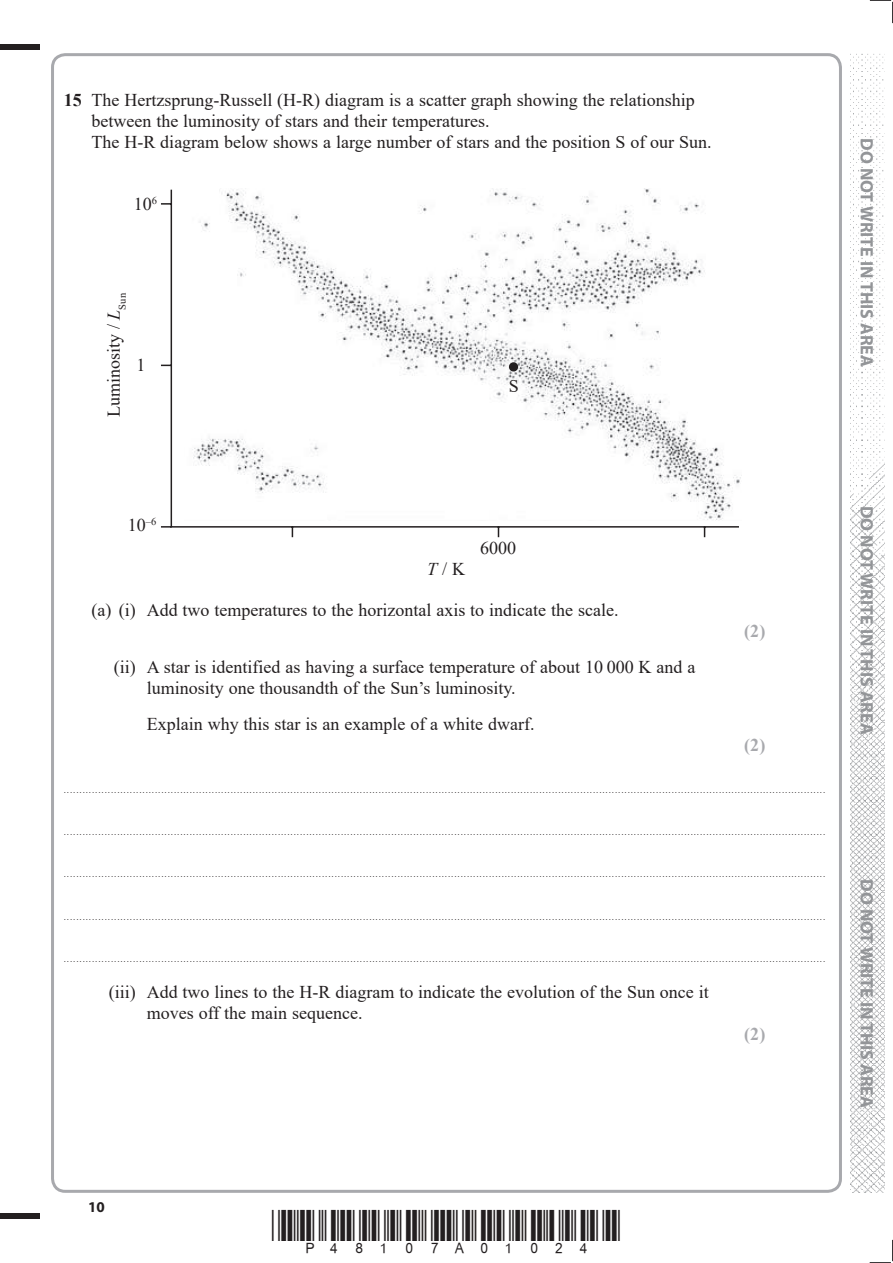
<style>
.page{position:relative;width:893px;height:1263px;background:#fff}
.page>*{position:absolute;margin:0;border:0;box-sizing:border-box;transform-origin:0 0}
.t1{font:18px/21px "Times New Roman";color:#231f20}
.t2{font:700 18px "Myriad Pro";color:#939598}
.t3{font:700 18px "Times New Roman";color:#a8a9ad}
.t4{font:700 15px "Myriad Pro";color:#231f20}
.t5{font:9px "Times New Roman";color:#231f20}
.s1{font-weight:700}
.s2{font-style:italic}
</style>
<div class="page">
<div style="left:0;top:44px;width:40px;height:5px;background:#231f20"></div>
<div style="left:0;top:1214px;width:40px;height:5px;background:#231f20"></div>
<svg style="left:870px;top:0;width:23px;height:23px"></svg>
<svg style="left:870px;top:1240px;width:23px;height:23px"></svg>
<img style="left:850px;top:53px;width:34px;height:1140px">
<svg style="left:161px;top:188px;width:579px;height:350px"></svg>
<div style="left:510px;top:363px;width:7px;height:8px;background:#231f20;border-radius:50%"></div>
<div style="left:509px;top:362px;width:9px;height:9px;border:2px solid #231f20;border-radius:50%"></div>
<h1 class="t1" style="left:91px;top:89px;width:622px;text-indent:-28px"><span class="s1">15</span> The Hertzsprung-Russell (H-R) diagram is a scatter graph showing the relationship between the luminosity of stars and their temperatures.<br>The H-R diagram below shows a large number of stars and the position S of our Sun.</h1>
<h1 class="t1" style="left:134px;top:193px;width:25px">10<sup>6</sup></h1>
<h1 class="t1" style="left:103px;top:417px;width:126px;rotate:-90deg">Luminosity / <span class="s2">L</span><sub>Sun</sub></h1>
<h1 class="t1" style="left:137px;top:353px;width:10px">1</h1>
<h1 class="t1" style="left:509px;top:375px;width:12px">S</h1>
<h1 class="t2" style="left:878px;top:138px;width:230px;rotate:90deg">DO NOT WRITE IN THIS AREA</h1>
<h1 class="t1" style="left:128px;top:514px;width:30px">10<sup>–6</sup></h1>
<h1 class="t1" style="left:427px;top:558px;width:39px"><span class="s2">T</span> / K</h1>
<h1 class="t1" style="left:480px;top:536px;width:37px">6000</h1>
<h1 class="t1" style="left:91px;top:599px;width:529px">(a) (i) Add two temperatures to the horizontal axis to indicate the scale.</h1>
<h1 class="t1" style="left:147px;top:655px;width:550px;text-indent:-33px">(ii) A star is identified as having a surface temperature of about 10 000 K and a luminosity one thousandth of the Sun’s luminosity.</h1>
<h1 class="t1" style="left:147px;top:712px;width:389px">Explain why this star is an example of a white dwarf.</h1>
<h1 class="t3" style="left:744px;top:618px;width:23px">(2)</h1>
<h1 class="t3" style="left:744px;top:732px;width:23px">(2)</h1>
<p class="t5" style="left:64px;top:783px;width:763px">..................................................................................................................................................................................................................................................</p>
<p class="t5" style="left:64px;top:826px;width:763px">..................................................................................................................................................................................................................................................</p>
<p class="t5" style="left:64px;top:868px;width:763px">..................................................................................................................................................................................................................................................</p>
<p class="t5" style="left:64px;top:910px;width:763px">..................................................................................................................................................................................................................................................</p>
<p class="t5" style="left:64px;top:952px;width:763px">..................................................................................................................................................................................................................................................</p>
<h1 class="t1" style="left:147px;top:981px;width:564px;text-indent:-38px">(iii) Add two lines to the H-R diagram to indicate the evolution of the Sun once it moves off the main sequence.</h1>
<h1 class="t3" style="left:744px;top:1021px;width:23px">(2)</h1>
<h1 class="t2" style="left:878px;top:506px;width:230px;rotate:90deg">DO NOT WRITE IN THIS AREA</h1>
<h1 class="t2" style="left:878px;top:879px;width:230px;rotate:90deg">DO NOT WRITE IN THIS AREA</h1>
<h2 class="t4" style="left:88px;top:1197px;width:18px">10</h2>
</div>
